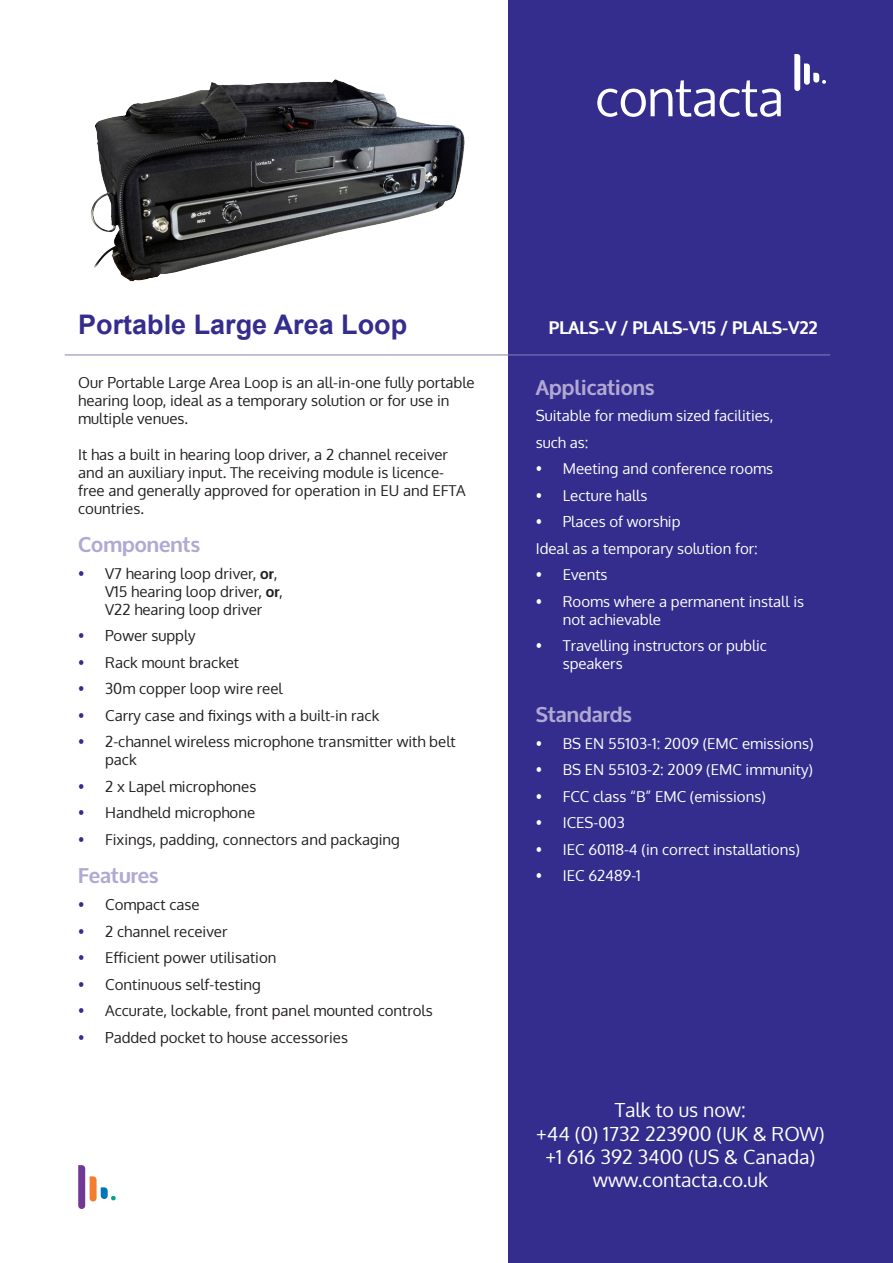
<style>
.page{position:relative;width:893px;height:1263px;background:#fff}
.page>*{position:absolute;margin:0;border:0;box-sizing:border-box;transform-origin:0 0}
.t1{font:700 27px "Arial";color:#342d8d}
.t2{font:700 21px "Oxygen";color:#b0a9d2}
.t3{font:19.5px "Oxygen";color:#fff}
.t4{font:700 18px "Oxygen";color:#fff}
.t5{font:15px/18px "Oxygen";color:#231f20}
.t6{font:15px/18px "Oxygen";color:#fff}
.s1{color:#342d8d}
.s2{font-weight:700}
</style>
<div class="page">
<div style="left:508px;top:0;width:385px;height:1263px;background:#342d8d"></div>
<hr style="left:65px;top:355px;width:765px;height:1px;background:#887fba">
<img style="left:90px;top:79px;width:375px;height:203px">
<svg style="left:597px;top:80px;width:184px;height:37px"></svg>
<svg style="left:794px;top:54px;width:32px;height:37px"></svg>
<svg style="left:78px;top:1165px;width:38px;height:44px"></svg>
<p class="t1" style="left:78px;top:306px;width:331px">Portable Large Area Loop</p>
<p class="t4" style="left:549px;top:317px;width:270px">PLALS-V / PLALS-V15 / PLALS-V22</p>
<p class="t2" style="left:536px;top:374px;width:120px">Applications</p>
<p class="t6" style="left:536px;top:407px;width:239px">Suitable for medium sized facilities,</p>
<p class="t6" style="left:536px;top:433px;width:54px">such as:</p>
<p class="t6" style="left:536px;top:460px;width:239px">• Meeting and conference rooms</p>
<p class="t6" style="left:536px;top:486px;width:113px">• Lecture halls</p>
<p class="t6" style="left:536px;top:513px;width:146px">• Places of worship</p>
<p class="t6" style="left:536px;top:539px;width:224px">Ideal as a temporary solution for:</p>
<p class="t6" style="left:536px;top:566px;width:73px">• Events</p>
<p class="t6" style="left:563px;top:592px;width:243px;text-indent:-27px">• Rooms where a permanent install is not achievable</p>
<p class="t6" style="left:563px;top:637px;width:206px;text-indent:-27px">• Travelling instructors or public speakers</p>
<p class="t2" style="left:536px;top:702px;width:97px">Standards</p>
<p class="t6" style="left:536px;top:734px;width:279px">• BS EN 55103-1: 2009 (EMC emissions)</p>
<p class="t6" style="left:536px;top:761px;width:279px">• BS EN 55103-2: 2009 (EMC immunity)</p>
<p class="t6" style="left:536px;top:787px;width:232px">• FCC class “B” EMC (emissions)</p>
<p class="t6" style="left:536px;top:814px;width:90px">• ICES-003</p>
<p class="t6" style="left:536px;top:840px;width:266px">• IEC 60118-4 (in correct installations)</p>
<p class="t6" style="left:536px;top:867px;width:107px">• IEC 62489-1</p>
<p class="t5" style="left:78px;top:373px;width:398px">Our Portable Large Area Loop is an all-in-one fully portable hearing loop, ideal as a temporary solution or for use in multiple venues.</p>
<p class="t5" style="left:78px;top:445px;width:389px">It has a built in hearing loop driver, a 2 channel receiver and an auxiliary input. The receiving module is licence&shy;free and generally approved for operation in EU and EFTA countries.</p>
<p class="t2" style="left:78px;top:532px;width:123px">Components</p>
<p class="t5" style="left:105px;top:564px;width:179px;text-indent:-27px"><span class="s1">•</span> V7 hearing loop driver, <span class="s2">or</span>,<br>V15 hearing loop driver, <span class="s2">or</span>,<br>V22 hearing loop driver</p>
<p class="t5" style="left:78px;top:627px;width:119px"><span class="s1">•</span> Power supply</p>
<p class="t5" style="left:78px;top:653px;width:162px"><span class="s1">•</span> Rack mount bracket</p>
<p class="t5" style="left:78px;top:680px;width:206px"><span class="s1">•</span> 30m copper loop wire reel</p>
<p class="t5" style="left:78px;top:706px;width:303px"><span class="s1">•</span> Carry case and fixings with a built-in rack</p>
<p class="t5" style="left:105px;top:733px;width:352px;text-indent:-27px"><span class="s1">•</span> 2-channel wireless microphone transmitter with belt pack</p>
<p class="t5" style="left:78px;top:777px;width:180px"><span class="s1">•</span> 2 x Lapel microphones</p>
<p class="t5" style="left:78px;top:804px;width:178px"><span class="s1">•</span> Handheld microphone</p>
<p class="t5" style="left:78px;top:830px;width:323px"><span class="s1">•</span> Fixings, padding, connectors and packaging</p>
<p class="t2" style="left:78px;top:863px;width:82px">Features</p>
<p class="t5" style="left:78px;top:896px;width:123px"><span class="s1">•</span> Compact case</p>
<p class="t5" style="left:78px;top:922px;width:151px"><span class="s1">•</span> 2 channel receiver</p>
<p class="t5" style="left:78px;top:949px;width:200px"><span class="s1">•</span> Efficient power utilisation</p>
<p class="t5" style="left:78px;top:975px;width:184px"><span class="s1">•</span> Continuous self-testing</p>
<p class="t5" style="left:78px;top:1002px;width:356px"><span class="s1">•</span> Accurate, lockable, front panel mounted controls</p>
<p class="t5" style="left:78px;top:1028px;width:271px"><span class="s1">•</span> Padded pocket to house accessories</p>
<p class="t3" style="left:615px;top:1097px;width:132px">Talk to us now:</p>
<p class="t3" style="left:536px;top:1120px;width:290px">+44 (0) 1732 223900 (UK &amp; ROW)</p>
<p class="t3" style="left:545px;top:1144px;width:272px">+1 616 392 3400 (US &amp; Canada)</p>
<p class="t3" style="left:593px;top:1167px;width:177px">www.contacta.co.uk</p>
</div>
